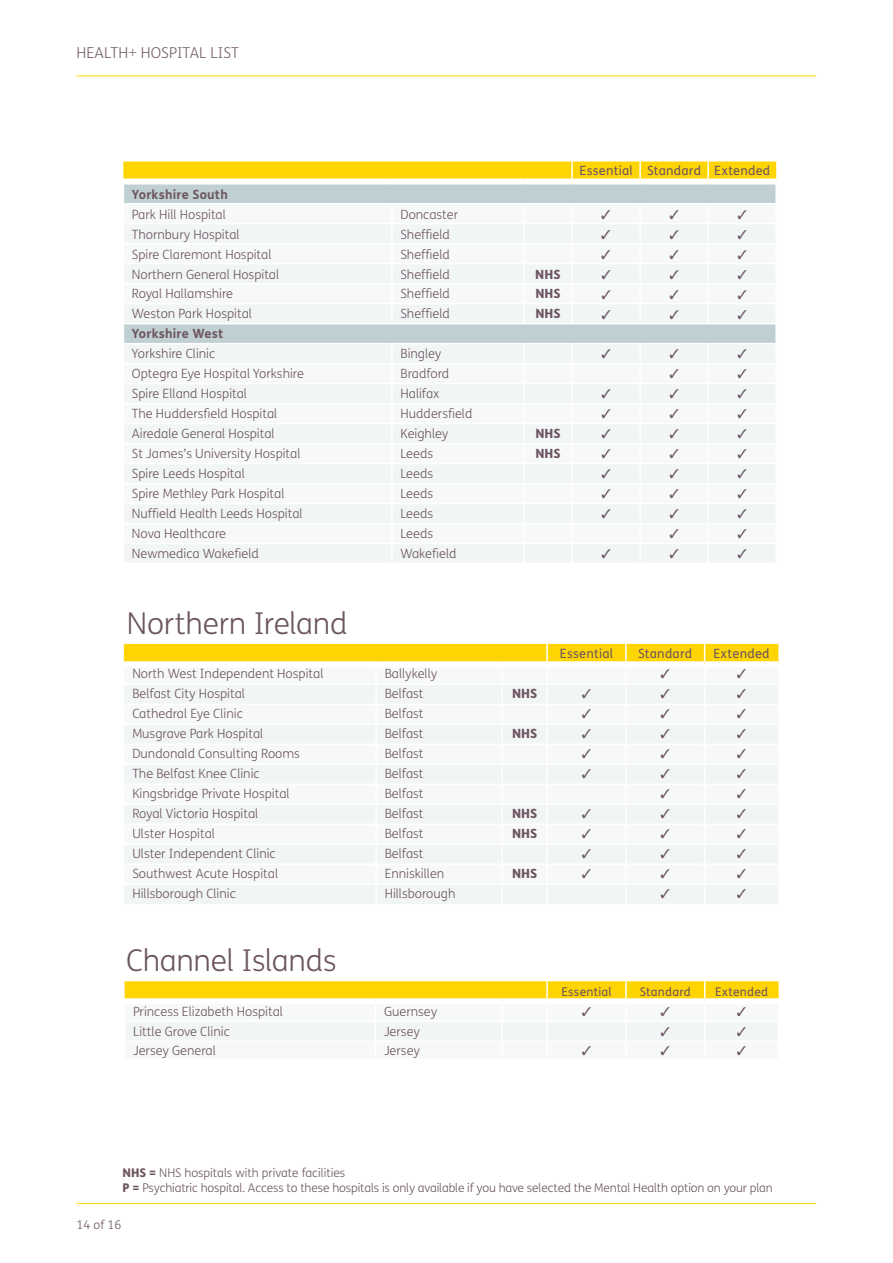
<style>
.page{position:relative;width:893px;height:1263px;background:#fff}
.page>*{position:absolute;margin:0;border:0;box-sizing:border-box;transform-origin:0 0}
.t1{font:300 30px "FS Me";letter-spacing:-.01em;color:#6c5560}
.t2{font:300 15px "FS Me";letter-spacing:.005em;color:#77616c}
.t3{font:300 12.75px "FS Me";color:#6c5560}
.t4{font:12.75px "FS Me";letter-spacing:.02em;color:#6c5560}
.t5{font:800 12.75px "FS Me";color:#6c5560}
.t6{font:700 12.75px "FS Me";letter-spacing:.015em;color:#6c5560}
.t7{font:300 12px/15px "FS Me";letter-spacing:-.01em;color:#6c5560}
.t8{font:12px "FS Me";letter-spacing:.02em;color:#6c5560}
.s1{font-weight:800}
</style>
<div class="page">
<hr style="left:77px;top:75px;width:739px;height:1px;background:#fed503">
<hr style="left:77px;top:1203px;width:739px;height:1px;background:#fed503">
<svg style="left:123px;top:162px;width:654px;height:401px"></svg>
<svg style="left:124px;top:644px;width:654px;height:260px"></svg>
<svg style="left:124px;top:981px;width:655px;height:59px"></svg>
<p class="t2" style="left:77px;top:43px;width:164px">HEALTH+ HOSPITAL LIST</p>
<p class="t6" style="left:132px;top:184px;width:97px">Yorkshire South</p>
<p class="t3" style="left:132px;top:205px;width:96px">Park Hill Hospital</p>
<p class="t3" style="left:400px;top:205px;width:59px">Doncaster</p>
<p class="t3" style="left:132px;top:225px;width:109px">Thornbury Hospital</p>
<p class="t3" style="left:400px;top:225px;width:51px">Sheffield</p>
<p class="t3" style="left:132px;top:245px;width:141px">Spire Claremont Hospital</p>
<p class="t3" style="left:400px;top:245px;width:51px">Sheffield</p>
<p class="t3" style="left:132px;top:265px;width:149px">Northern General Hospital</p>
<p class="t3" style="left:400px;top:265px;width:51px">Sheffield</p>
<p class="t5" style="left:535px;top:264px;width:27px">NHS</p>
<p class="t3" style="left:132px;top:285px;width:103px">Royal Hallamshire</p>
<p class="t3" style="left:400px;top:285px;width:51px">Sheffield</p>
<p class="t5" style="left:535px;top:284px;width:27px">NHS</p>
<p class="t3" style="left:132px;top:305px;width:122px">Weston Park Hospital</p>
<p class="t3" style="left:400px;top:305px;width:51px">Sheffield</p>
<p class="t5" style="left:535px;top:304px;width:27px">NHS</p>
<p class="t6" style="left:132px;top:324px;width:93px">Yorkshire West</p>
<p class="t3" style="left:132px;top:345px;width:85px">Yorkshire Clinic</p>
<p class="t3" style="left:400px;top:345px;width:42px">Bingley</p>
<p class="t3" style="left:132px;top:365px;width:174px">Optegra Eye Hospital Yorkshire</p>
<p class="t3" style="left:400px;top:365px;width:50px">Bradford</p>
<p class="t3" style="left:132px;top:385px;width:117px">Spire Elland Hospital</p>
<p class="t3" style="left:400px;top:385px;width:41px">Halifax</p>
<p class="t3" style="left:132px;top:405px;width:147px">The Huddersfield Hospital</p>
<p class="t3" style="left:400px;top:405px;width:74px">Huddersfield</p>
<p class="t3" style="left:132px;top:425px;width:144px">Airedale General Hospital</p>
<p class="t3" style="left:400px;top:425px;width:49px">Keighley</p>
<p class="t5" style="left:535px;top:424px;width:27px">NHS</p>
<p class="t3" style="left:132px;top:445px;width:170px">St James’s University Hospital</p>
<p class="t3" style="left:400px;top:445px;width:34px">Leeds</p>
<p class="t5" style="left:535px;top:444px;width:27px">NHS</p>
<p class="t3" style="left:132px;top:465px;width:114px">Spire Leeds Hospital</p>
<p class="t3" style="left:400px;top:465px;width:34px">Leeds</p>
<p class="t3" style="left:132px;top:485px;width:154px">Spire Methley Park Hospital</p>
<p class="t3" style="left:400px;top:485px;width:34px">Leeds</p>
<p class="t3" style="left:132px;top:505px;width:172px">Nuffield Health Leeds Hospital</p>
<p class="t3" style="left:400px;top:505px;width:34px">Leeds</p>
<p class="t3" style="left:132px;top:525px;width:96px">Nova Healthcare</p>
<p class="t3" style="left:400px;top:525px;width:34px">Leeds</p>
<p class="t3" style="left:132px;top:545px;width:129px">Newmedica Wakefield</p>
<p class="t3" style="left:400px;top:545px;width:58px">Wakefield</p>
<p class="t4" style="left:579px;top:162px;width:192px">Essential Standard Extended</p>
<h1 class="t1" style="left:127px;top:603px;width:222px">Northern Ireland</h1>
<p class="t3" style="left:132px;top:665px;width:193px">North West Independent Hospital</p>
<p class="t3" style="left:385px;top:665px;width:54px">Ballykelly</p>
<p class="t3" style="left:132px;top:685px;width:114px">Belfast City Hospital</p>
<p class="t3" style="left:385px;top:685px;width:40px">Belfast</p>
<p class="t5" style="left:512px;top:683px;width:27px">NHS</p>
<p class="t3" style="left:132px;top:705px;width:112px">Cathedral Eye Clinic</p>
<p class="t3" style="left:385px;top:705px;width:40px">Belfast</p>
<p class="t3" style="left:132px;top:725px;width:132px">Musgrave Park Hospital</p>
<p class="t3" style="left:385px;top:725px;width:40px">Belfast</p>
<p class="t5" style="left:512px;top:723px;width:27px">NHS</p>
<p class="t3" style="left:132px;top:745px;width:169px">Dundonald Consulting Rooms</p>
<p class="t3" style="left:385px;top:745px;width:40px">Belfast</p>
<p class="t3" style="left:132px;top:765px;width:129px">The Belfast Knee Clinic</p>
<p class="t3" style="left:385px;top:765px;width:40px">Belfast</p>
<p class="t3" style="left:132px;top:785px;width:159px">Kingsbridge Private Hospital</p>
<p class="t3" style="left:385px;top:785px;width:40px">Belfast</p>
<p class="t3" style="left:132px;top:805px;width:128px">Royal Victoria Hospital</p>
<p class="t3" style="left:385px;top:805px;width:40px">Belfast</p>
<p class="t5" style="left:512px;top:803px;width:27px">NHS</p>
<p class="t3" style="left:132px;top:825px;width:84px">Ulster Hospital</p>
<p class="t3" style="left:385px;top:825px;width:40px">Belfast</p>
<p class="t5" style="left:512px;top:823px;width:27px">NHS</p>
<p class="t3" style="left:132px;top:845px;width:145px">Ulster Independent Clinic</p>
<p class="t3" style="left:385px;top:845px;width:40px">Belfast</p>
<p class="t3" style="left:132px;top:865px;width:147px">Southwest Acute Hospital</p>
<p class="t3" style="left:385px;top:865px;width:61px">Enniskillen</p>
<p class="t5" style="left:512px;top:863px;width:27px">NHS</p>
<p class="t3" style="left:132px;top:885px;width:105px">Hillsborough Clinic</p>
<p class="t3" style="left:385px;top:885px;width:72px">Hillsborough</p>
<h1 class="t1" style="left:126px;top:940px;width:212px">Channel Islands</h1>
<p class="t3" style="left:133px;top:1003px;width:151px">Princess Elizabeth Hospital</p>
<p class="t3" style="left:384px;top:1003px;width:55px">Guernsey</p>
<p class="t3" style="left:133px;top:1023px;width:98px">Little Grove Clinic</p>
<p class="t3" style="left:384px;top:1023px;width:37px">Jersey</p>
<p class="t3" style="left:133px;top:1042px;width:84px">Jersey General</p>
<p class="t3" style="left:384px;top:1042px;width:37px">Jersey</p>
<p class="t4" style="left:560px;top:644px;width:55px">Essential</p>
<p class="t4" style="left:638px;top:644px;width:55px">Standard</p>
<p class="t4" style="left:713px;top:644px;width:58px">Extended</p>
<p class="t8" style="left:561px;top:983px;width:52px">Essential</p>
<p class="t8" style="left:640px;top:983px;width:52px">Standard</p>
<p class="t8" style="left:715px;top:983px;width:55px">Extended</p>
<p class="t7" style="left:123px;top:1165px;width:652px"><span class="s1">NHS =</span> NHS hospitals with private facilities<br><span class="s1">P =</span> Psychiatric hospital. Access to these hospitals is only available if you have selected the Mental Health option on your plan</p>
<p class="t7" style="left:77px;top:1217px;width:46px">14 of 16</p>
</div>
